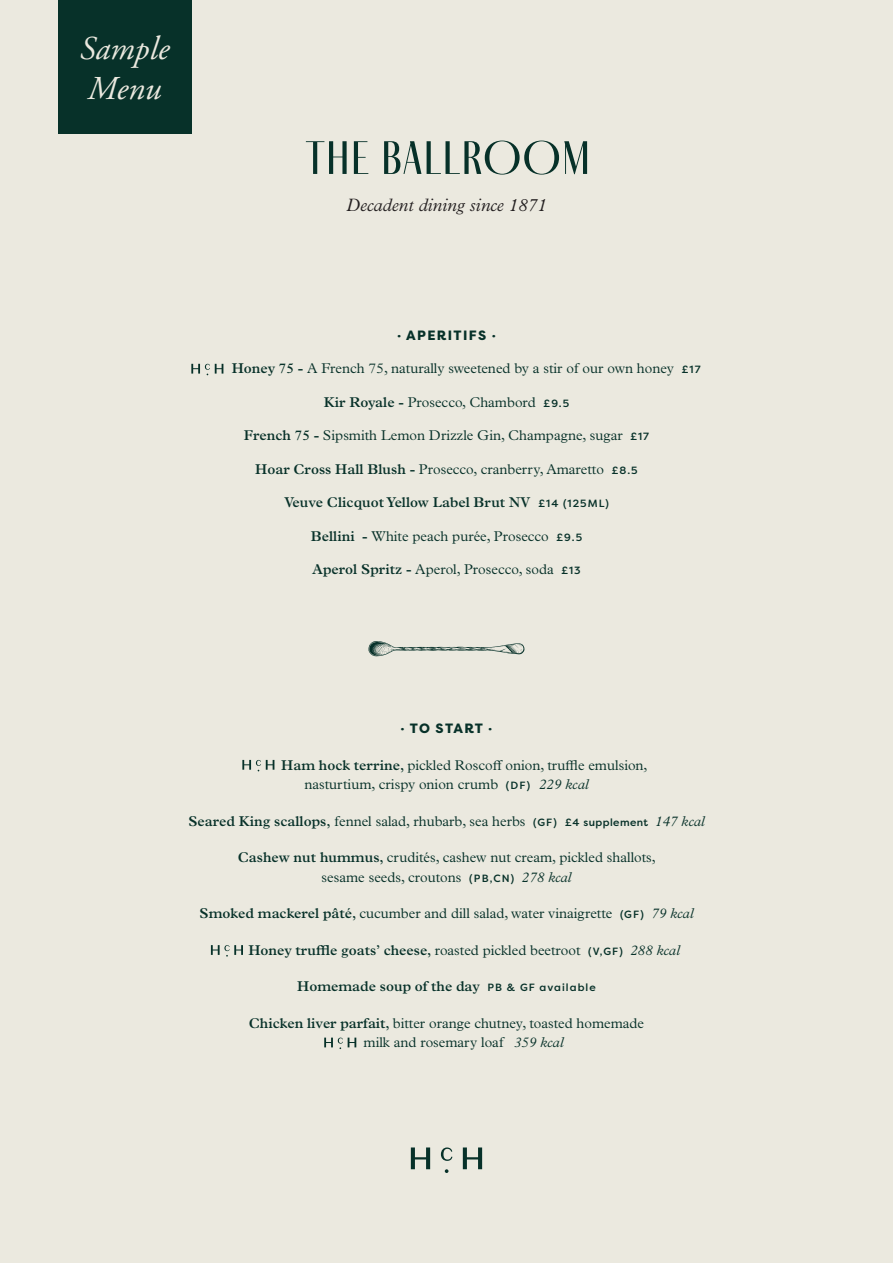
<style>
.page{position:relative;width:893px;height:1263px;background:#ebe9df}
.page>*{position:absolute;margin:0;border:0;box-sizing:border-box;transform-origin:0 0}
.t1{font:italic 33.3px/40px "Adobe Garamond Pro";color:#ebe9df}
.t2{font:italic 300 18px "Plantin MT Pro";color:#231f20}
.t3{font:300 14.25px/19.5px "Plantin MT Pro";color:#073129}
.t4{font:600 14.25px "Plantin MT Pro";color:#073129}
.t5{font:800 13.5px "Filson Pro";letter-spacing:.1em;color:#073129}
.s1{font-weight:600}
.s2{font-family:"Filson Pro";font-weight:500;font-size:10.5px}
.s3{font-style:italic}
.s4{font-weight:300}
.s5{font-weight:300;font-style:italic}
</style>
<div class="page">
<svg style="left:191px;top:364px;width:32px;height:11px"></svg>
<svg style="left:242px;top:760px;width:32px;height:11px"></svg>
<svg style="left:211px;top:945px;width:32px;height:11px"></svg>
<svg style="left:324px;top:1037px;width:32px;height:12px"></svg>
<svg style="left:306px;top:141px;width:41px;height:33px"></svg>
<svg style="left:354px;top:141px;width:14px;height:33px"></svg>
<svg style="left:384px;top:141px;width:37px;height:33px"></svg>
<svg style="left:427px;top:141px;width:160px;height:34px"></svg>
<svg style="left:368px;top:641px;width:156px;height:15px"></svg>
<svg style="left:411px;top:1147px;width:19px;height:22px"></svg>
<svg style="left:463px;top:1147px;width:19px;height:22px"></svg>
<svg style="left:441px;top:1147px;width:11px;height:14px"></svg>
<svg style="left:445px;top:1169px;width:3px;height:4px"></svg>
<div style="left:58px;top:0;width:133px;height:134px;background:#073129"></div>
<p class="t1" style="left:80px;top:29px;width:91px">Sample<br>Menu</p>
<p class="t2" style="left:346px;top:195px;width:202px">Decadent dining since 1871</p>
<p class="t5" style="left:397px;top:327px;width:100px">∙ APERITIFS ∙</p>
<p class="t3" style="left:232px;top:359px;width:470px"><span class="s1">Honey 75 -</span> A French 75, naturally sweetened by a stir of our own honey <span class="s2">£17</span></p>
<p class="t3" style="left:324px;top:392px;width:247px"><span class="s1">Kir Royale -</span> Prosecco, Chambord <span class="s2">£9.5</span></p>
<p class="t3" style="left:244px;top:426px;width:407px"><span class="s1">French 75 -</span> Sipsmith Lemon Drizzle Gin, Champagne, sugar <span class="s2">£17</span></p>
<p class="t3" style="left:255px;top:459px;width:384px"><span class="s1">Hoar Cross Hall Blush -</span> Prosecco, cranberry, Amaretto <span class="s2">£8.5</span></p>
<p class="t4" style="left:284px;top:494px;width:326px">Veuve Clicquot Yellow Label Brut NV <span class="s2">£14 (125ML)</span></p>
<p class="t3" style="left:311px;top:526px;width:273px"><span class="s1">Bellini -</span> White peach purée, Prosecco <span class="s2">£9.5</span></p>
<p class="t3" style="left:312px;top:560px;width:270px"><span class="s1">Aperol Spritz -</span> Aperol, Prosecco, soda <span class="s2">£13</span></p>
<p class="t5" style="left:401px;top:720px;width:93px">∙ TO START ∙</p>
<p class="t3" style="left:304px;top:755px;width:344px;text-indent:-23px"><span class="s1">Ham hock terrine,</span> pickled Roscoff onion, truffle emulsion, nasturtium, crispy onion crumb <span class="s2">(DF)</span> <span class="s3">229 kcal</span></p>
<p class="t3" style="left:188px;top:811px;width:518px"><span class="s1">Seared King scallops,</span> fennel salad, rhubarb, sea herbs <span class="s2">(GF) £4 supplement</span> <span class="s3">147 kcal</span></p>
<p class="t3" style="left:238px;top:848px;width:419px;text-align:center"><span class="s1">Cashew nut hummus,</span> crudités, cashew nut cream, pickled shallots, sesame seeds, croutons <span class="s2">(PB,CN)</span> <span class="s3">278 kcal</span></p>
<p class="t3" style="left:200px;top:904px;width:495px"><span class="s1">Smoked mackerel pâté,</span> cucumber and dill salad, water vinaigrette <span class="s2">(GF)</span> <span class="s3">79 kcal</span></p>
<p class="t4" style="left:248px;top:941px;width:433px">Honey truffle goats’ cheese, <span class="s4">roasted pickled beetroot</span> <span class="s2">(V,GF)</span> <span class="s5">288 kcal</span></p>
<p class="t4" style="left:297px;top:978px;width:300px">Homemade soup of the day <span class="s2">PB &amp; GF available</span></p>
<p class="t3" style="left:363px;top:1013px;width:282px;text-indent:-115px"><span class="s1">Chicken liver parfait,</span> bitter orange chutney, toasted homemade milk and rosemary loaf <span class="s3">359 kcal</span></p>
</div>
